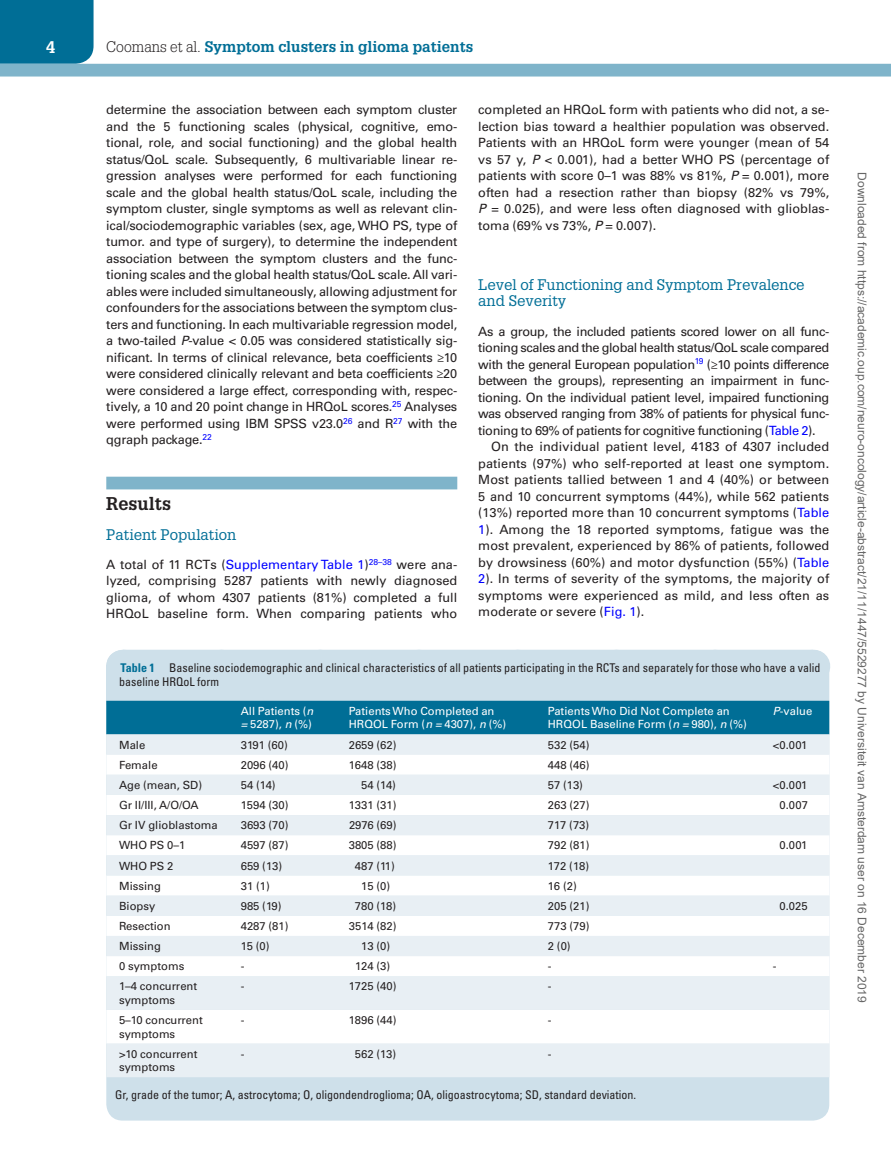
<style>
.page{position:relative;width:891px;height:1175px;background:#fff}
.page>*{position:absolute;margin:0;border:0;box-sizing:border-box;transform-origin:0 0}
.t1{font:700 18px "Glypha LT Std";color:#231f20}
.t2{font:700 16.5px "Glypha LT Std";color:#fff}
.t3{font:15px/16.5px "Glypha LT Std";color:#006e96}
.t4{font:700 15px "Glypha LT Std";color:#006e96}
.t5{font:12.75px/16.5px "Univers LT Std";color:#231f20;text-align:justify}
.t6{font:condensed 12px/13.5px "Univers LT Std";color:#231f20}
.t7{font:12px "Arial";color:#666}
.t8{font:11.25px/13.5px "Univers LT Std";color:#231f20}
.t9{font:11.25px/13.5px "Univers LT Std";color:#fff}
.s1{font-weight:300;color:#231f20}
.s2{font-style:italic}
.s3{color:#00f}
.s4{font-weight:700;color:#006e96}
</style>
<div class="page">
<div style="left:0;top:0;width:94px;height:64px;background:#006e96"></div>
<div style="left:0;top:64px;width:891px;height:12px;background:#7fb4ca"></div>
<div style="left:106px;top:476px;width:351px;height:13px;background:#7fb4ca"></div>
<div style="left:106px;top:650px;width:723px;height:470px;background:#cee0ea;border-radius:16px"></div>
<div style="left:123px;top:649px;width:690px;height:33px;background:#cee0ea"></div>
<svg style="left:221px;top:649px;width:543px;height:1px"></svg>
<hr style="left:813px;top:649px;width:1px;height:33px;background:#cee0ea">
<div style="left:106px;top:700px;width:723px;height:34px;background:#006e96"></div>
<div style="left:106px;top:734px;width:723px;height:343px;background:#e8eff4"></div>
<svg style="left:106px;top:754px;width:723px;height:289px;background:#f4f7f9"></svg>
<p class="t2" style="left:46px;top:37px;width:11px">4</p>
<p class="t4" style="left:106px;top:37px;width:368px"><span class="s1">Coomans et al.</span> Symptom clusters in glioma patients</p>
<p class="t5" style="left:106px;top:102px;width:353px">determine the association between each symptom cluster and the 5 functioning scales (physical, cognitive, emo&shy;tional, role, and social functioning) and the global health status/QoL scale. Subsequently, 6 multivariable linear re&shy;gression analyses were performed for each functioning scale and the global health status/QoL scale, including the symptom cluster, single symptoms as well as relevant clin&shy;ical/sociodemographic variables (sex, age, WHO PS, type of tumor. and type of surgery), to determine the independent association between the symptom clusters and the func&shy;tioning scales and the global health status/QoL scale. All vari&shy;ables were included simultaneously, allowing adjustment for confounders for the associations between the symptom clus&shy;ters and functioning. In each multivariable regression model, a two-tailed <span class="s2">P</span>-value &lt; 0.05 was considered statistically sig&shy;nificant. In terms of clinical relevance, beta coefficients ≥10 were considered clinically relevant and beta coefficients ≥20 were considered a large effect, corresponding with, respec&shy;tively, a 10 and 20 point change in HRQoL scores.<sup>25</sup> Analyses were performed using IBM SPSS v23.0<sup>26</sup> and R<sup>27</sup> with the qgraph package.<sup>22</sup></p>
<h1 class="t1" style="left:106px;top:493px;width:66px">Results</h1>
<p class="t3" style="left:106px;top:526px;width:132px">Patient Population</p>
<p class="t5" style="left:106px;top:556px;width:353px">A total of 11 RCTs (<span class="s3">Supplementary Table 1</span>)<sup>28–38</sup> were ana&shy;lyzed, comprising 5287 patients with newly diagnosed glioma, of whom 4307 patients (81%) completed a full HRQoL baseline form. When comparing patients who</p>
<p class="t5" style="left:478px;top:102px;width:353px">completed an HRQoL form with patients who did not, a se&shy;lection bias toward a healthier population was observed.<br>Patients with an HRQoL form were younger (mean of 54 vs 57 y, <span class="s2">P</span> &lt; 0.001), had a better WHO PS (percentage of patients with score 0–1 was 88% vs 81%, <span class="s2">P</span> = 0.001), more often had a resection rather than biopsy (82% vs 79%, <span class="s2">P</span> = 0.025), and were less often diagnosed with glioblas&shy;toma (69% vs 73%, <span class="s2">P</span> = 0.007).</p>
<p class="t3" style="left:478px;top:276px;width:328px">Level of Functioning and Symptom Prevalence and Severity</p>
<p class="t5" style="left:478px;top:323px;width:353px">As a group, the included patients scored lower on all func&shy;tioning scales and the global health status/QoL scale compared with the general European population<sup>19</sup> (≥10 points difference between the groups), representing an impairment in func&shy;tioning. On the individual patient level, impaired functioning was observed ranging from 38% of patients for physical func&shy;tioning to 69% of patients for cognitive functioning (<span class="s3">Table 2</span>).</p>
<p class="t5" style="left:478px;top:438px;width:353px;text-indent:13px">On the individual patient level, 4183 of 4307 included patients (97%) who self-reported at least one symptom.<br>Most patients tallied between 1 and 4 (40%) or between 5 and 10 concurrent symptoms (44%), while 562 patients (13%) reported more than 10 concurrent symptoms (<span class="s3">Table 1</span>). Among the 18 reported symptoms, fatigue was the most prevalent, experienced by 86% of patients, followed by drowsiness (60%) and motor dysfunction (55%) (<span class="s3">Table 2</span>). In terms of severity of the symptoms, the majority of symptoms were experienced as mild, and less often as moderate or severe (<span class="s3">Fig. 1</span>).</p>
<p class="t6" style="left:119px;top:661px;width:703px"><span class="s4">Table 1</span> Baseline sociodemographic and clinical characteristics of all patients participating in the RCTs and separately for those who have a valid baseline HRQoL form</p>
<p class="t9" style="left:241px;top:704px;width:74px">All Patients (<span class="s2">n =</span> 5287), <span class="s2">n</span> (%)</p>
<p class="t9" style="left:349px;top:704px;width:159px">Patients Who Completed an<br>HRQOL Form (<span class="s2">n =</span> 4307), <span class="s2">n</span> (%)</p>
<p class="t9" style="left:548px;top:704px;width:201px">Patients Who Did Not Complete an<br>HRQOL Baseline Form (<span class="s2">n =</span> 980), <span class="s2">n</span> (%)</p>
<p class="t9" style="left:773px;top:704px;width:41px"><span class="s2">P</span>-value</p>
<p class="t8" style="left:119px;top:738px;width:28px">Male</p>
<p class="t8" style="left:241px;top:738px;width:49px">3191 (60)</p>
<p class="t8" style="left:349px;top:738px;width:49px">2659 (62)</p>
<p class="t8" style="left:548px;top:738px;width:43px">532 (54)</p>
<p class="t8" style="left:773px;top:738px;width:36px">&lt;0.001</p>
<p class="t8" style="left:119px;top:758px;width:40px">Female</p>
<p class="t8" style="left:241px;top:758px;width:49px">2096 (40)</p>
<p class="t8" style="left:349px;top:758px;width:49px">1648 (38)</p>
<p class="t8" style="left:548px;top:758px;width:43px">448 (46)</p>
<p class="t8" style="left:119px;top:778px;width:85px">Age (mean, SD)</p>
<p class="t8" style="left:241px;top:778px;width:36px">54 (14)</p>
<p class="t8" style="left:361px;top:778px;width:36px">54 (14)</p>
<p class="t8" style="left:548px;top:778px;width:37px">57 (13)</p>
<p class="t8" style="left:773px;top:778px;width:36px">&lt;0.001</p>
<p class="t8" style="left:119px;top:798px;width:81px">Gr II/III, A/O/OA</p>
<p class="t8" style="left:241px;top:798px;width:49px">1594 (30)</p>
<p class="t8" style="left:349px;top:798px;width:49px">1331 (31)</p>
<p class="t8" style="left:548px;top:798px;width:43px">263 (27)</p>
<p class="t8" style="left:779px;top:798px;width:30px">0.007</p>
<p class="t8" style="left:119px;top:818px;width:100px">Gr IV glioblastoma</p>
<p class="t8" style="left:241px;top:818px;width:49px">3693 (70)</p>
<p class="t8" style="left:349px;top:818px;width:49px">2976 (69)</p>
<p class="t8" style="left:548px;top:818px;width:43px">717 (73)</p>
<p class="t8" style="left:119px;top:838px;width:68px">WHO PS 0–1</p>
<p class="t8" style="left:241px;top:838px;width:49px">4597 (87)</p>
<p class="t8" style="left:349px;top:838px;width:49px">3805 (88)</p>
<p class="t8" style="left:548px;top:838px;width:43px">792 (81)</p>
<p class="t8" style="left:779px;top:838px;width:29px">0.001</p>
<p class="t8" style="left:119px;top:858px;width:56px">WHO PS 2</p>
<p class="t8" style="left:241px;top:858px;width:43px">659 (13)</p>
<p class="t8" style="left:355px;top:858px;width:42px">487 (11)</p>
<p class="t8" style="left:548px;top:858px;width:43px">172 (18)</p>
<p class="t8" style="left:119px;top:879px;width:43px">Missing</p>
<p class="t8" style="left:241px;top:879px;width:31px">31 (1)</p>
<p class="t8" style="left:361px;top:879px;width:30px">15 (0)</p>
<p class="t8" style="left:548px;top:879px;width:30px">16 (2)</p>
<p class="t8" style="left:119px;top:899px;width:38px">Biopsy</p>
<p class="t8" style="left:241px;top:899px;width:42px">985 (19)</p>
<p class="t8" style="left:355px;top:899px;width:43px">780 (18)</p>
<p class="t8" style="left:548px;top:899px;width:43px">205 (21)</p>
<p class="t8" style="left:779px;top:899px;width:30px">0.025</p>
<p class="t8" style="left:119px;top:919px;width:53px">Resection</p>
<p class="t8" style="left:241px;top:919px;width:49px">4287 (81)</p>
<p class="t8" style="left:349px;top:919px;width:49px">3514 (82)</p>
<p class="t8" style="left:548px;top:919px;width:43px">773 (79)</p>
<p class="t8" style="left:119px;top:939px;width:43px">Missing</p>
<p class="t8" style="left:241px;top:939px;width:30px">15 (0)</p>
<p class="t8" style="left:361px;top:939px;width:30px">13 (0)</p>
<p class="t8" style="left:548px;top:939px;width:24px">2 (0)</p>
<p class="t8" style="left:119px;top:959px;width:67px">0 symptoms</p>
<p class="t8" style="left:241px;top:959px;width:5px">-</p>
<p class="t8" style="left:355px;top:959px;width:37px">124 (3)</p>
<p class="t8" style="left:548px;top:959px;width:5px">-</p>
<p class="t8" style="left:773px;top:959px;width:5px">-</p>
<p class="t8" style="left:119px;top:979px;width:80px">1–4 concurrent symptoms</p>
<p class="t8" style="left:241px;top:979px;width:5px">-</p>
<p class="t8" style="left:349px;top:979px;width:49px">1725 (40)</p>
<p class="t8" style="left:548px;top:979px;width:5px">-</p>
<p class="t8" style="left:119px;top:1013px;width:85px">5–10 concurrent symptoms</p>
<p class="t8" style="left:241px;top:1013px;width:5px">-</p>
<p class="t8" style="left:349px;top:1013px;width:49px">1896 (44)</p>
<p class="t8" style="left:548px;top:1013px;width:5px">-</p>
<p class="t8" style="left:119px;top:1047px;width:80px">&gt;10 concurrent symptoms</p>
<p class="t8" style="left:241px;top:1047px;width:5px">-</p>
<p class="t8" style="left:355px;top:1047px;width:43px">562 (13)</p>
<p class="t8" style="left:548px;top:1047px;width:5px">-</p>
<p class="t6" style="left:115px;top:1087px;width:523px">Gr, grade of the tumor; A, astrocytoma; O, oligondendroglioma; OA, oligoastrocytoma; SD, standard deviation.</p>
<p class="t7" style="left:866px;top:172px;width:831px;rotate:90deg">Downloaded from https://academic.oup.com/neuro-oncology/article-abstract/21/11/1447/5529277 by Universiteit van Amsterdam user on 16 December 2019</p>
</div>
